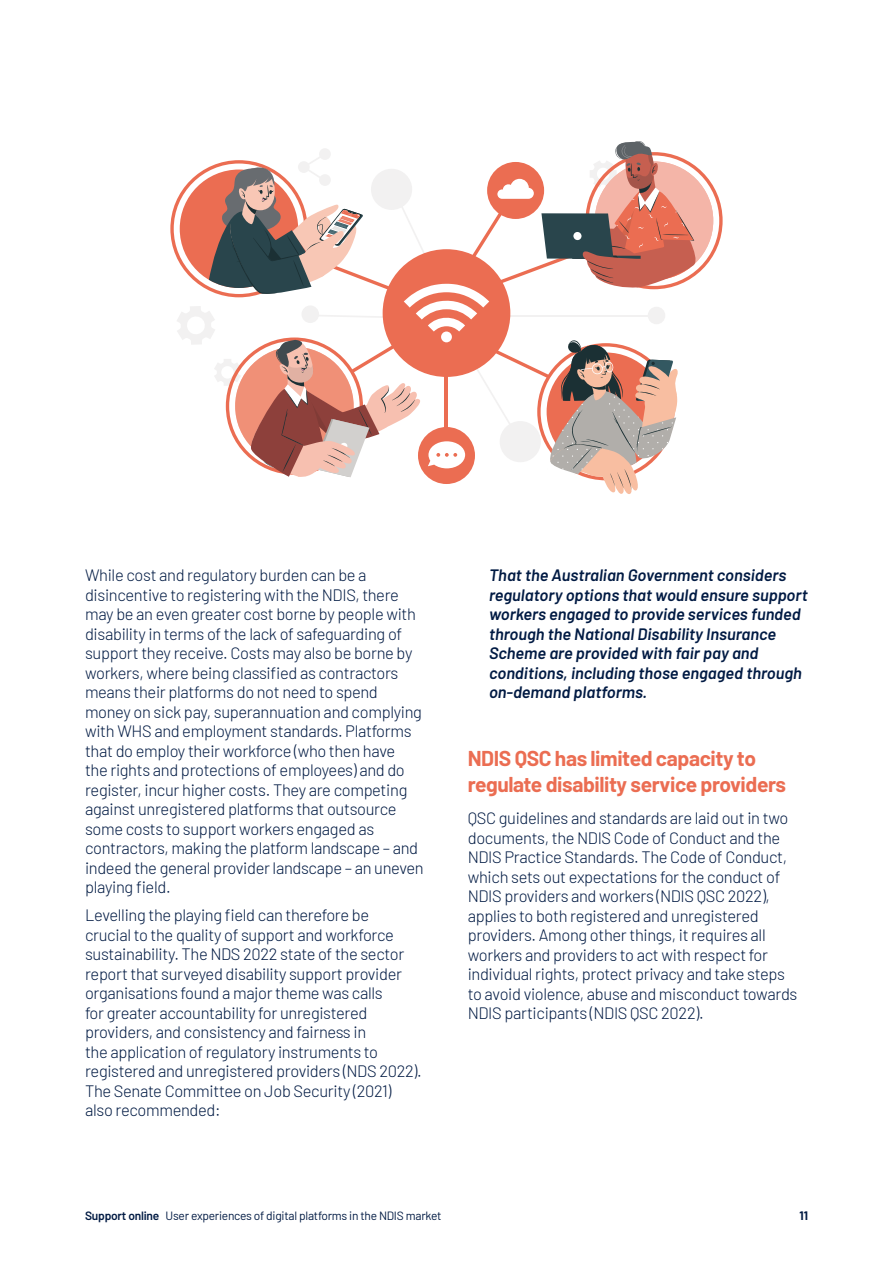
<style>
.page{position:relative;width:893px;height:1263px;background:#fff}
.page>*{position:absolute;margin:0;border:0;box-sizing:border-box;transform-origin:0 0}
.Heading_3{font:700 21px/25.5px "Barlow";letter-spacing:-.02em;color:#eb6d52}
.Body_text_RPC{font:300 16.5px/19.5px "Barlow";letter-spacing:-.02em;color:#001a43}
.Indented_quote_RPC{font:italic 600 16.5px/19.5px "Barlow";color:#001a43}
.t1{font:12px "Barlow";letter-spacing:-.02em;color:#001a43}
.t2{font:700 12px "Barlow";color:#001a43}
.s1{font-weight:600}
</style>
<div class="page">
<svg style="left:170px;top:141px;width:553px;height:353px"></svg>
<p class="Body_text_RPC" style="left:85px;top:564px;width:340px">While cost and regulatory burden can be a disincentive to registering with the NDIS, there may be an even greater cost borne by people with disability in terms of the lack of safeguarding of support they receive. Costs may also be borne by workers, where being classified as contractors means their platforms do not need to spend money on sick pay, superannuation and complying with WHS and employment standards. Platforms that do employ their workforce (who then have<br>the rights and protections of employees) and do register, incur higher costs. They are competing against unregistered platforms that outsource some costs to support workers engaged as contractors, making the platform landscape – and indeed the general provider landscape – an uneven playing field.</p>
<p class="Body_text_RPC" style="left:85px;top:904px;width:338px">Levelling the playing field can therefore be<br>crucial to the quality of support and workforce sustainability. The NDS 2022 state of the sector report that surveyed disability support provider organisations found a major theme was calls<br>for greater accountability for unregistered providers, and consistency and fairness in<br>the application of regulatory instruments to registered and unregistered providers (NDS 2022).<br>The Senate Committee on Job Security (2021) also recommended:</p>
<p class="Indented_quote_RPC" style="left:489px;top:564px;width:320px">That the Australian Government considers regulatory options that would ensure support workers engaged to provide services funded through the National Disability Insurance Scheme are provided with fair pay and conditions, including those engaged through on-demand platforms.</p>
<h3 class="Heading_3" style="left:468px;top:744px;width:320px">NDIS QSC has limited capacity to regulate disability service providers</h3>
<p class="Body_text_RPC" style="left:468px;top:807px;width:331px">QSC guidelines and standards are laid out in two documents, the NDIS Code of Conduct and the NDIS Practice Standards. The Code of Conduct, which sets out expectations for the conduct of NDIS providers and workers (NDIS QSC 2022), applies to both registered and unregistered providers. Among other things, it requires all workers and providers to act with respect for individual rights, protect privacy and take steps to avoid violence, abuse and misconduct towards NDIS participants (NDIS QSC 2022).</p>
<p class="t1" style="left:85px;top:1206px;width:358px"><span class="s1">Support online</span> User experiences of digital platforms in the NDIS market</p>
<p class="t2" style="left:799px;top:1206px;width:10px">11</p>
</div>
